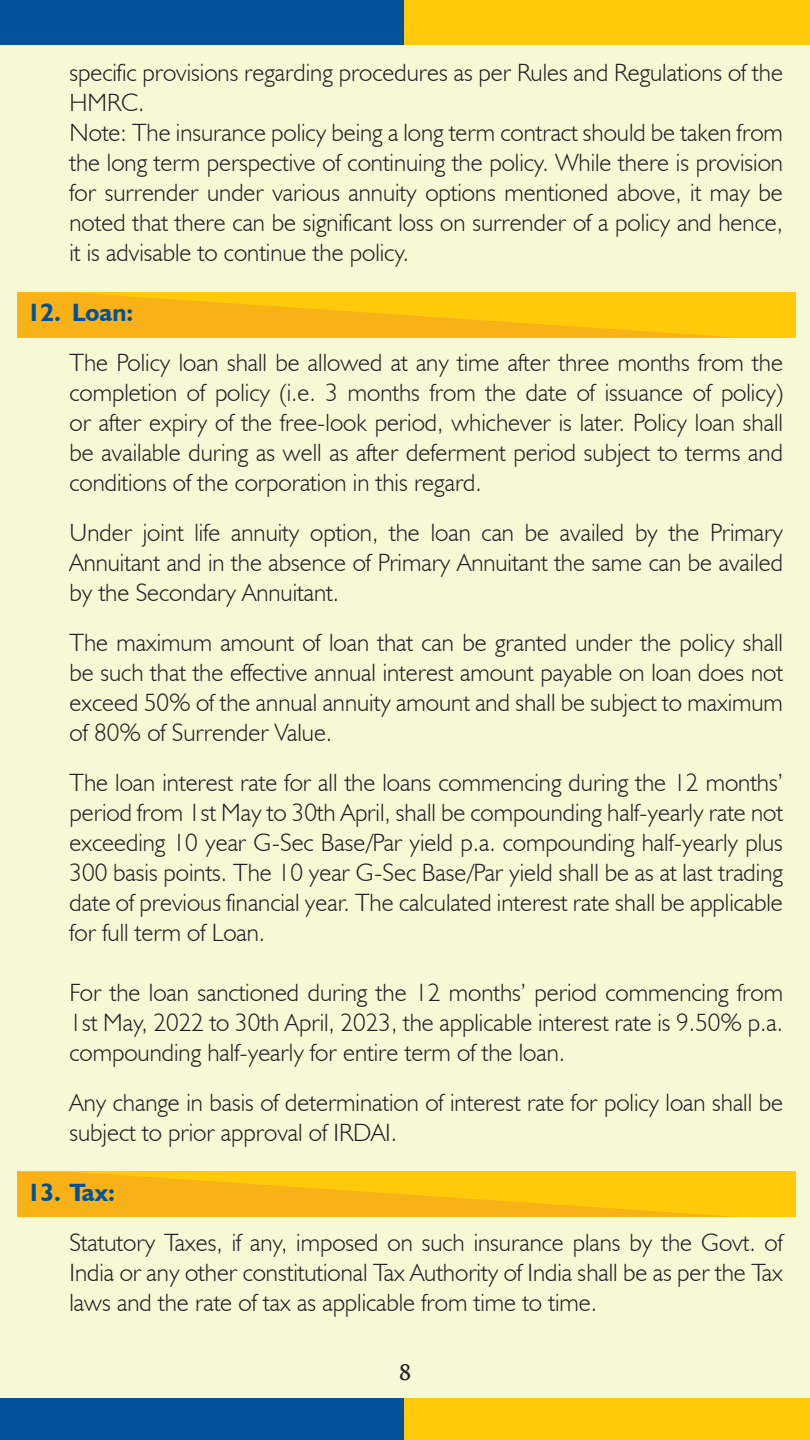
<style>
.page{position:relative;width:810px;height:1440px;background:#f7f8d5}
.page>*{position:absolute;margin:0;border:0;box-sizing:border-box;transform-origin:0 0}
.Body_Text{font:300 25px/30px "Humanist 521 BT";color:#231f20;text-align:justify}
.t1{font:700 25px "Humanist 521 BT";color:#01519b}
.t2{font:25px "Athelas";color:#231f20}
</style>
<div class="page">
<div style="left:0;top:0;width:404px;height:45px;background:#01519b"></div>
<div style="left:404px;top:0;width:406px;height:45px;background:#feca0a"></div>
<div style="left:0;top:1399px;width:404px;height:41px;background:#01519b"></div>
<div style="left:404px;top:1398px;width:406px;height:42px;background:#feca0a"></div>
<div style="left:17px;top:293px;width:779px;height:45px;background:#feca0a"></div>
<svg style="left:17px;top:293px;width:715px;height:45px"></svg>
<div style="left:17px;top:1172px;width:779px;height:45px;background:#feca0a"></div>
<svg style="left:17px;top:1172px;width:715px;height:45px"></svg>
<p class="Body_Text" style="left:70px;top:58px;width:715px">specific provisions regarding procedures as per Rules and Regulations of the<br>HMRC.</p>
<p class="Body_Text" style="left:70px;top:118px;width:715px">Note: The insurance policy being a long term contract should be taken from the long term perspective of continuing the policy. While there is provision for surrender under various annuity options mentioned above, it may be noted that there can be significant loss on surrender of a policy and hence, it is advisable to continue the policy.</p>
<p class="t1" style="left:27px;top:297px;width:108px">12. Loan:</p>
<p class="Body_Text" style="left:70px;top:348px;width:715px">The Policy loan shall be allowed at any time after three months from the completion of policy (i.e. 3 months from the date of issuance of policy) or after expiry of the free-look period, whichever is later. Policy loan shall be available during as well as after deferment period subject to terms and conditions of the corporation in this regard.</p>
<p class="Body_Text" style="left:70px;top:518px;width:715px">Under joint life annuity option, the loan can be availed by the Primary Annuitant and in the absence of Primary Annuitant the same can be availed by the Secondary Annuitant.</p>
<p class="Body_Text" style="left:70px;top:628px;width:715px">The maximum amount of loan that can be granted under the policy shall be such that the effective annual interest amount payable on loan does not exceed 50% of the annual annuity amount and shall be subject to maximum of 80% of Surrender Value.</p>
<p class="Body_Text" style="left:70px;top:768px;width:715px">The loan interest rate for all the loans commencing during the 12 months’ period from 1st May to 30th April, shall be compounding half-yearly rate not exceeding 10 year G-Sec Base/Par yield p.a. compounding half-yearly plus 300 basis points. The 10 year G-Sec Base/Par yield shall be as at last trading date of previous financial year. The calculated interest rate shall be applicable for full term of Loan.</p>
<p class="Body_Text" style="left:70px;top:978px;width:715px">For the loan sanctioned during the 12 months’ period commencing from 1st May, 2022 to 30th April, 2023, the applicable interest rate is 9.50% p.a. compounding half-yearly for entire term of the loan.</p>
<p class="Body_Text" style="left:70px;top:1088px;width:715px">Any change in basis of determination of interest rate for policy loan shall be subject to prior approval of IRDAI.</p>
<p class="t1" style="left:27px;top:1177px;width:89px">13. Tax:</p>
<p class="Body_Text" style="left:70px;top:1228px;width:715px">Statutory Taxes, if any, imposed on such insurance plans by the Govt. of India or any other constitutional Tax Authority of India shall be as per the Tax laws and the rate of tax as applicable from time to time.</p>
<p class="t2" style="left:399px;top:1352px;width:13px">8</p>
</div>
